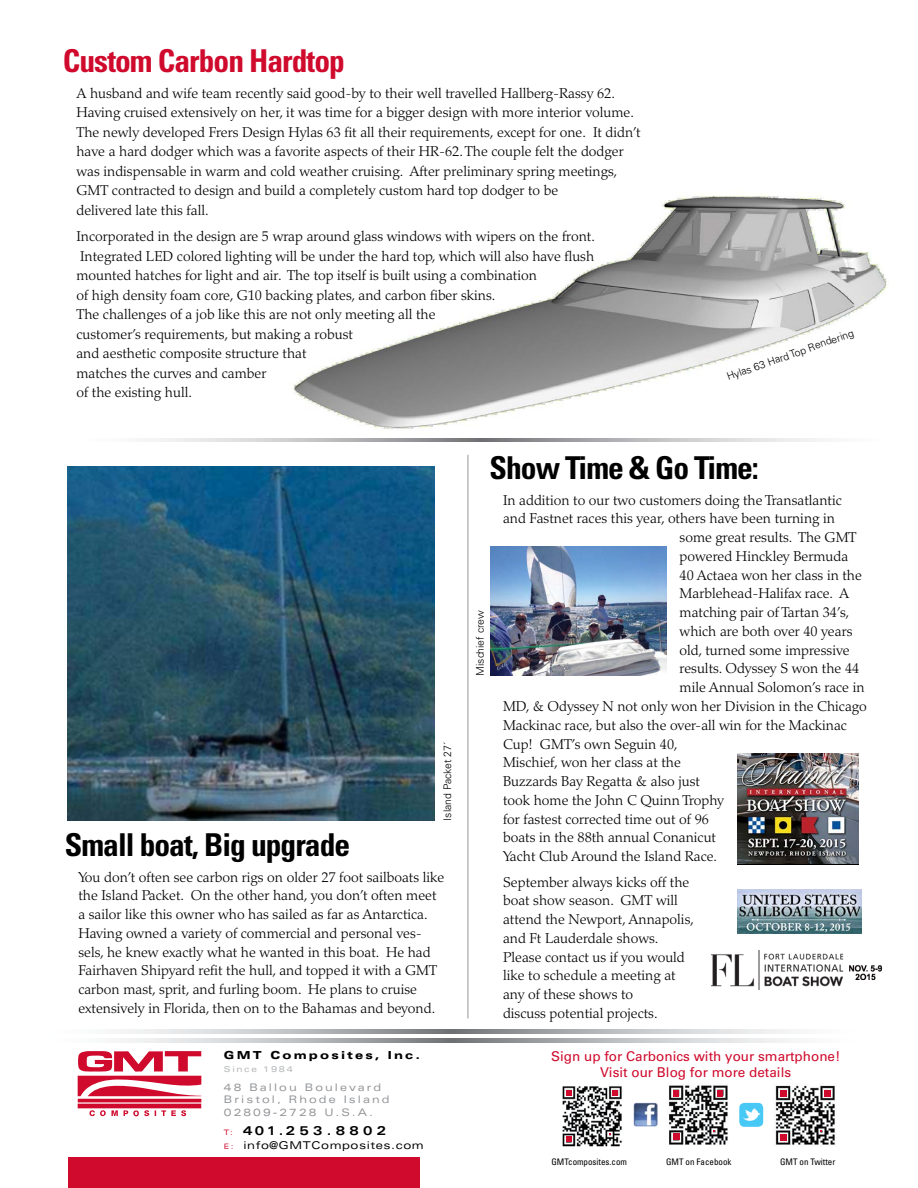
<style>
.page{position:relative;width:918px;height:1188px;background:#fff}
.page>*{position:absolute;margin:0;border:0;box-sizing:border-box;transform-origin:0 0}
.t1{font:700 condensed 31.5px "Univers";letter-spacing:-.03em;color:#000}
.t2{font:700 condensed 31.5px "Univers";letter-spacing:-.03em;color:#cf0a2c}
.t3{font:300 14.25px/18.8px "Palatino";color:#000}
.t4{font:500 13.5px/16.5px "Univers CE";color:#cf0a2c;text-align:center}
.t5{font:700 expanded 12.6px "Univers";letter-spacing:.34em;color:#000}
.t6{font:900 expanded 11.1px "Univers";letter-spacing:.2em;color:#000}
.t7{font:expanded 10.8px "Univers";letter-spacing:.05em;color:#000}
.t8{font:300 10.5px "Univers";color:#000}
.t9{font:expanded 10.35px/12.5px "Univers";letter-spacing:.2em;color:#939598}
.t10{font:condensed 9px "Univers";color:#000}
.t11{font:expanded 8.25px "Univers";letter-spacing:.2em;color:#b1b4b6}
.s1{font-weight:400;font-size:7.5px;color:#cf0a2c}
.s2{font-size:7.5px;color:#cf0a2c}
</style>
<div class="page">
<img style="left:279px;top:194px;width:608px;height:245px">
<img style="left:669px;top:1085px;width:59px;height:59px">
<svg style="left:717px;top:1090px;width:6px;height:6px"></svg>
<svg style="left:673px;top:1090px;width:6px;height:6px"></svg>
<svg style="left:673px;top:1134px;width:6px;height:6px"></svg>
<img style="left:775px;top:1085px;width:60px;height:60px">
<div style="left:824px;top:1090px;width:7px;height:6px;background:#cf0a2c"></div>
<div style="left:780px;top:1090px;width:7px;height:6px;background:#cf0a2c"></div>
<div style="left:780px;top:1134px;width:7px;height:6px;background:#cf0a2c"></div>
<img style="left:562px;top:1086px;width:60px;height:61px">
<svg style="left:566px;top:1090px;width:6px;height:6px"></svg>
<svg style="left:612px;top:1090px;width:6px;height:6px"></svg>
<svg style="left:566px;top:1137px;width:6px;height:5px"></svg>
<div style="left:68px;top:1158px;width:352px;height:30px;background:#cf0a2c"></div>
<svg style="left:78px;top:1051px;width:123px;height:66px"></svg>
<svg style="left:150px;top:439px;width:677px;height:3px;background:#bbbdbf"></svg>
<svg style="left:122px;top:1030px;width:672px;height:3px;background:#bbbdbf"></svg>
<svg style="left:122px;top:1038px;width:672px;height:4px;background:#bbbdbf"></svg>
<hr style="left:468px;top:455px;width:1px;height:563px;background:#939598">
<img style="left:634px;top:1103px;width:23px;height:24px">
<img style="left:739px;top:1103px;width:24px;height:24px">
<img style="left:68px;top:466px;width:366px;height:355px">
<img style="left:738px;top:753px;width:121px;height:111px">
<img style="left:490px;top:547px;width:176px;height:129px">
<img style="left:712px;top:951px;width:170px;height:39px">
<img style="left:738px;top:890px;width:124px;height:43px">
<h1 class="t2" style="left:63px;top:41px;width:284px">Custom Carbon Hardtop</h1>
<p class="t3" style="left:76px;top:84px;width:566px;line-height:19.5px">A husband and wife team recently said good-by to their well travelled Hallberg-Rassy 62.<br>Having cruised extensively on her, it was time for a bigger design with more interior volume.<br>The newly developed Frers Design Hylas 63 fit all their requirements, except for one. It didn’t have a hard dodger which was a favorite aspects of their HR-62. The couple felt the dodger was indispensable in warm and cold weather cruising. After preliminary spring meetings, GMT contracted to design and build a completely custom hard top dodger to be<br>delivered late this fall.</p>
<p class="t3" style="left:76px;top:227px;width:520px;line-height:19.5px">Incorporated in the design are 5 wrap around glass windows with wipers on the front.<br>Integrated LED colored lighting will be under the hard top, which will also have flush mounted hatches for light and air. The top itself is built using a combination<br>of high density foam core, G10 backing plates, and carbon fiber skins.<br>The challenges of a job like this are not only meeting all the<br>customer’s requirements, but making a robust<br>and aesthetic composite structure that<br>matches the curves and camber<br>of the existing hull.</p>
<p class="t8" style="left:725px;top:370px;width:135px;rotate:-19deg">Hylas 63 Hard Top Rendering</p>
<p class="t8" style="left:441px;top:821px;width:80px;rotate:-90deg">Island Packet 27´</p>
<h1 class="t1" style="left:65px;top:826px;width:287px">Small boat, Big upgrade</h1>
<p class="t3" style="left:78px;top:868px;width:368px">You don’t often see carbon rigs on older 27 foot sailboats like the Island Packet. On the other hand, you don’t often meet a sailor like this owner who has sailed as far as Antarctica.<br>Having owned a variety of commercial and personal ves&shy;sels, he knew exactly what he wanted in this boat. He had Fairhaven Shipyard refit the hull, and topped it with a GMT carbon mast, sprit, and furling boom. He plans to cruise extensively in Florida, then on to the Bahamas and beyond.</p>
<p class="t6" style="left:224px;top:1049px;width:197px">GMT Composites, Inc.</p>
<p class="t11" style="left:224px;top:1065px;width:70px">Since 1984</p>
<p class="t9" style="left:224px;top:1081px;width:167px">48 Ballou Boulevard<br>Bristol, Rhode Island<br>02809-2728 U.S.A.</p>
<p class="t5" style="left:224px;top:1124px;width:164px"><span class="s1">T:</span> 401.253.8802</p>
<p class="t7" style="left:224px;top:1139px;width:201px"><span class="s2">E:</span> info@GMTComposites.com</p>
<h1 class="t1" style="left:490px;top:449px;width:271px">Show Time &amp; Go Time:</h1>
<p class="t3" style="left:503px;top:491px;width:340px">In addition to our two customers doing the Transatlantic</p>
<p class="t3" style="left:503px;top:510px;width:333px">and Fastnet races this year, others have been turning in</p>
<p class="t3" style="left:680px;top:528px;width:178px">some great results. The GMT</p>
<p class="t3" style="left:680px;top:547px;width:170px">powered Hinckley Bermuda</p>
<p class="t3" style="left:680px;top:566px;width:184px">40 Actaea won her class in the</p>
<p class="t3" style="left:680px;top:585px;width:171px">Marblehead-Halifax race. A</p>
<p class="t3" style="left:680px;top:603px;width:171px">matching pair of Tartan 34’s,</p>
<p class="t3" style="left:680px;top:622px;width:174px">which are both over 40 years</p>
<p class="t3" style="left:680px;top:641px;width:172px">old, turned some impressive</p>
<p class="t3" style="left:680px;top:660px;width:181px">results. Odyssey S won the 44</p>
<p class="t3" style="left:680px;top:678px;width:187px">mile Annual Solomon’s race in</p>
<p class="t3" style="left:503px;top:697px;width:365px">MD, &amp; Odyssey N not only won her Division in the Chicago</p>
<p class="t3" style="left:503px;top:716px;width:345px">Mackinac race, but also the over-all win for the Mackinac</p>
<p class="t3" style="left:503px;top:735px;width:176px">Cup! GMT’s own Seguin 40,</p>
<p class="t3" style="left:503px;top:753px;width:179px">Mischief, won her class at the</p>
<p class="t3" style="left:503px;top:772px;width:199px">Buzzards Bay Regatta &amp; also just</p>
<p class="t3" style="left:503px;top:791px;width:223px">took home the John C Quinn Trophy</p>
<p class="t3" style="left:503px;top:810px;width:207px">for fastest corrected time out of 96</p>
<p class="t3" style="left:503px;top:828px;width:215px">boats in the 88th annual Conanicut</p>
<p class="t3" style="left:503px;top:847px;width:216px">Yacht Club Around the Island Race.</p>
<p class="t3" style="left:503px;top:873px;width:192px">September always kicks off the boat show season. GMT will attend the Newport, Annapolis, and Ft Lauderdale shows.<br>Please contact us if you would like to schedule a meeting at any of these shows to<br>discuss potential projects.</p>
<p class="t4" style="left:551px;top:1048px;width:291px">Sign up for Carbonics with your smartphone!<br>Visit our Blog for more details</p>
<p class="t8" style="left:474px;top:676px;width:67px;rotate:-90deg">Mischief crew</p>
<p class="t10" style="left:551px;top:1156px;width:77px">GMTcomposites.com</p>
<p class="t10" style="left:666px;top:1156px;width:67px">GMT on Facebook</p>
<p class="t10" style="left:780px;top:1156px;width:57px">GMT on Twitter</p>
</div>
